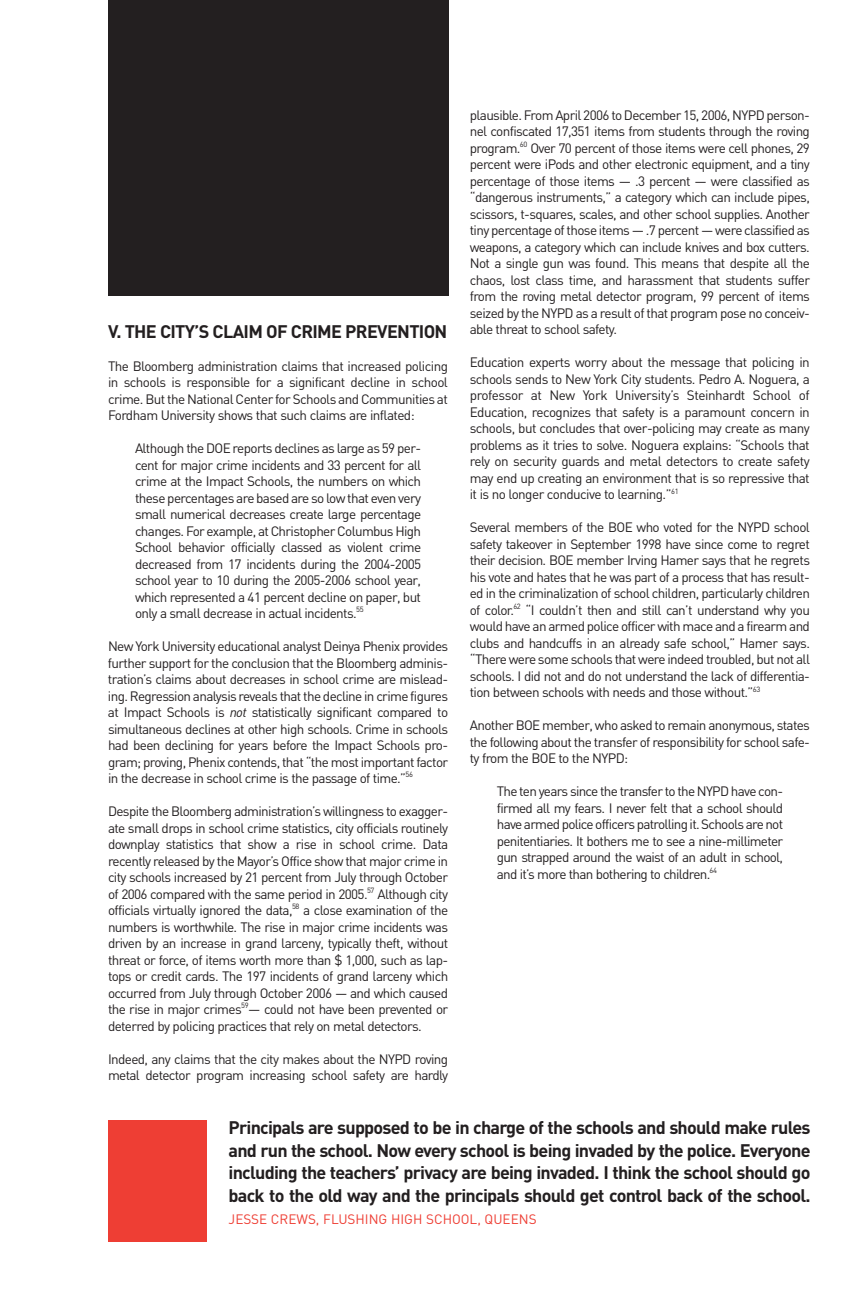
<style>
.page{position:relative;width:864px;height:1296px;background:#fff}
.page>*{position:absolute;margin:0;border:0;box-sizing:border-box;transform-origin:0 0}
.t1{font:700 18px/22.5px "DIN";letter-spacing:-.045em;color:#231f20;text-align:justify}
.t2{font:13.5px/16.5px "DIN";letter-spacing:-.045em;color:#231f20;text-align:justify}
.t3{font:13.5px "DIN";color:#ee3e34}
.s1{font-style:italic}
</style>
<div class="page">
<div style="left:108px;top:0;width:340px;height:296px;background:#231f20"></div>
<div style="left:108px;top:1120px;width:99px;height:122px;background:#ee3e34"></div>
<h1 class="t1" style="left:108px;top:319px;width:341px">V. THE CITY’S CLAIM OF CRIME PREVENTION</h1>
<p class="t2" style="left:108px;top:357px;width:342px">The Bloomberg administration claims that increased policing in schools is responsible for a significant decline in school crime. But the National Center for Schools and Communities at Fordham University shows that such claims are inflated:</p>
<p class="t2" style="left:135px;top:440px;width:288px">Although the DOE reports declines as large as 59 per&shy;cent for major crime incidents and 33 percent for all crime at the Impact Schools, the numbers on which these percentages are based are so low that even very small numerical decreases create large percentage changes. For example, at Christopher Columbus High School behavior officially classed as violent crime decreased from 17 incidents during the 2004-2005 school year to 10 during the 2005-2006 school year, which represented a 41 percent decline on paper, but only a small decrease in actual incidents.<sup>55</sup></p>
<p class="t2" style="left:108px;top:638px;width:342px">New York University educational analyst Deinya Phenix provides further support for the conclusion that the Bloomberg adminis&shy;tration’s claims about decreases in school crime are mislead&shy;ing. Regression analysis reveals that the decline in crime figures at Impact Schools is <span class="s1">not</span> statistically significant compared to simultaneous declines at other high schools. Crime in schools had been declining for years before the Impact Schools pro&shy;gram; proving, Phenix contends, that “the most important factor in the decrease in school crime is the passage of time.”<sup>56</sup></p>
<p class="t2" style="left:108px;top:803px;width:342px">Despite the Bloomberg administration’s willingness to exagger&shy;ate small drops in school crime statistics, city officials routinely downplay statistics that show a rise in school crime. Data recently released by the Mayor’s Office show that major crime in city schools increased by 21 percent from July through October of 2006 compared with the same period in 2005.<sup>57</sup> Although city officials virtually ignored the data,<sup>58</sup> a close examination of the numbers is worthwhile. The rise in major crime incidents was driven by an increase in grand larceny, typically theft, without threat or force, of items worth more than $ 1,000, such as lap&shy;tops or credit cards. The 197 incidents of grand larceny which occurred from July through October 2006 — and which caused the rise in major crimes<sup>59</sup>— could not have been prevented or deterred by policing practices that rely on metal detectors.</p>
<p class="t2" style="left:108px;top:1050px;width:342px">Indeed, any claims that the city makes about the NYPD roving metal detector program increasing school safety are hardly</p>
<p class="t2" style="left:470px;top:106px;width:342px">plausible. From April 2006 to December 15, 2006, NYPD person&shy;nel confiscated 17,351 items from students through the roving program.<sup>60</sup> Over 70 percent of those items were cell phones, 29 percent were iPods and other electronic equipment, and a tiny percentage of those items — .3 percent — were classified as “dangerous instruments,” a category which can include pipes, scissors, t-squares, scales, and other school supplies. Another tiny percentage of those items — .7 percent — were classified as weapons, a category which can include knives and box cutters.<br>Not a single gun was found. This means that despite all the chaos, lost class time, and harassment that students suffer from the roving metal detector program, 99 percent of items seized by the NYPD as a result of that program pose no conceiv&shy;able threat to school safety.</p>
<p class="t2" style="left:470px;top:354px;width:342px">Education experts worry about the message that policing in schools sends to New York City students. Pedro A. Noguera, a professor at New York University’s Steinhardt School of Education, recognizes that safety is a paramount concern in schools, but concludes that over-policing may create as many problems as it tries to solve. Noguera explains: “Schools that rely on security guards and metal detectors to create safety may end up creating an environment that is so repressive that it is no longer conducive to learning.”<sup>61</sup></p>
<p class="t2" style="left:470px;top:519px;width:342px">Several members of the BOE who voted for the NYPD school safety takeover in September 1998 have since come to regret their decision. BOE member Irving Hamer says that he regrets his vote and hates that he was part of a process that has result&shy;ed in the criminalization of school children, particularly children of color.<sup>62</sup> “I couldn’t then and still can’t understand why you would have an armed police officer with mace and a firearm and clubs and handcuffs in an already safe school,” Hamer says. “There were some schools that were indeed troubled, but not all schools. I did not and do not understand the lack of differentia&shy;tion between schools with needs and those without.”<sup>63</sup></p>
<p class="t2" style="left:470px;top:717px;width:342px">Another BOE member, who asked to remain anonymous, states the following about the transfer of responsibility for school safe&shy;ty from the BOE to the NYPD:</p>
<p class="t2" style="left:497px;top:783px;width:288px">The ten years since the transfer to the NYPD have con&shy;firmed all my fears. I never felt that a school should have armed police officers patrolling it. Schools are not penitentiaries. It bothers me to see a nine-millimeter gun strapped around the waist of an adult in school, and it’s more than bothering to children.<sup>64</sup></p>
<p class="t1" style="left:229px;top:1116px;width:583px">Principals are supposed to be in charge of the schools and should make rules and run the school. Now every school is being invaded by the police. Everyone including the teachers’ privacy are being invaded. I think the school should go back to the old way and the principals should get control back of the school.</p>
<p class="t3" style="left:229px;top:1211px;width:310px">JESSE CREWS, FLUSHING HIGH SCHOOL, QUEENS</p>
</div>
